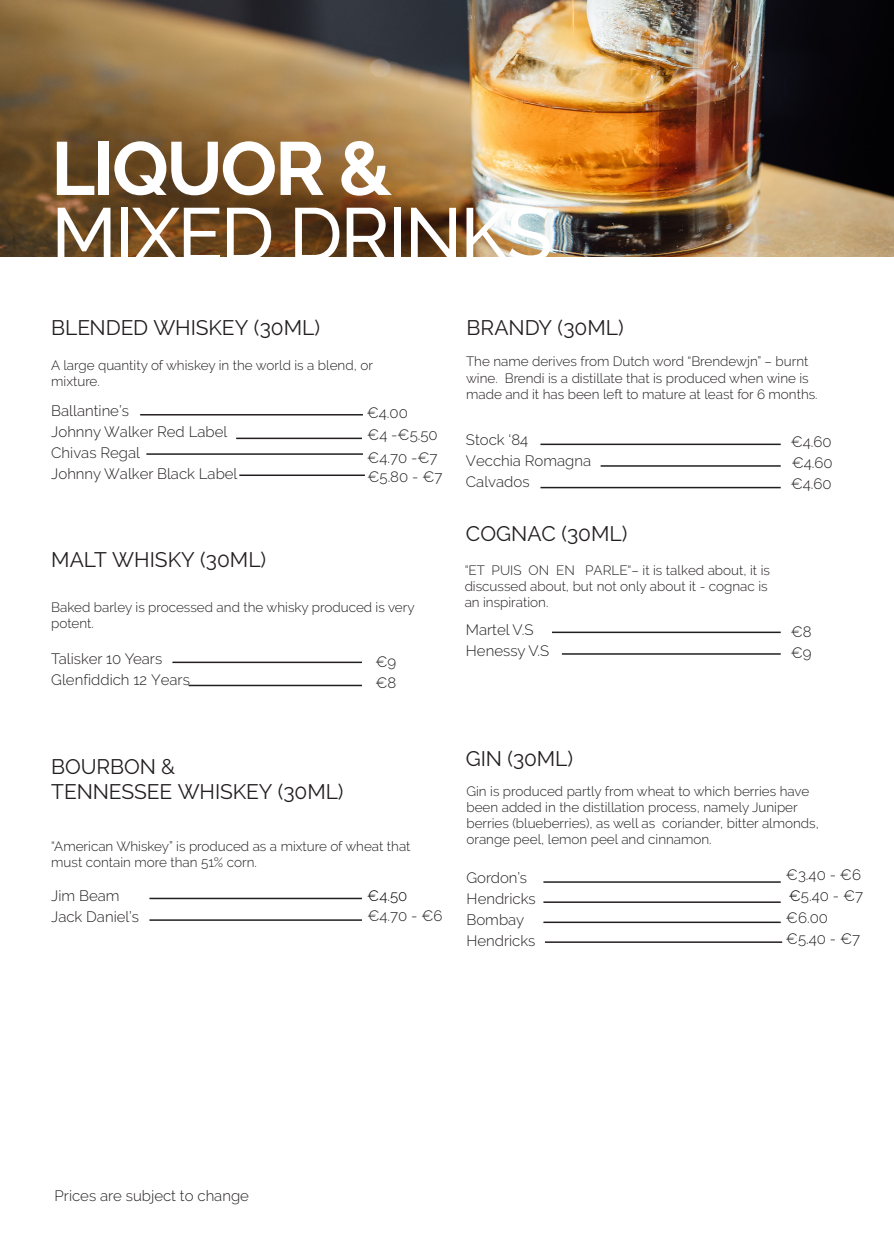
<style>
.page{position:relative;width:894px;height:1256px;background:#fff}
.page>*{position:absolute;margin:0;border:0;box-sizing:border-box;transform-origin:0 0}
.t1{font:500 75px "Raleway";letter-spacing:-.03em;color:#fff}
.t2{font:700 75px "Raleway";letter-spacing:-.03em;color:#fff}
.t3{font:21px/25.2px "Raleway";letter-spacing:-.005em;color:#231f20}
.t4{font:300 15px/21px "Raleway";color:#231f20}
.t5{font:300 15px "Raleway";color:#000}
.t6{font:300 13.5px/16.2px "Raleway";color:#231f20}
.s1{color:#000}
</style>
<div class="page">
<img style="left:0;top:0;width:893px;height:256px">
<hr style="left:140px;top:414px;width:223px;height:1px;background:#231f20">
<hr style="left:172px;top:661px;width:190px;height:2px;background:#231f20">
<hr style="left:552px;top:631px;width:228px;height:2px;background:#231f20">
<hr style="left:540px;top:444px;width:240px;height:1px;background:#231f20">
<hr style="left:236px;top:438px;width:126px;height:1px;background:#231f20">
<hr style="left:188px;top:685px;width:174px;height:1px;background:#231f20">
<hr style="left:562px;top:653px;width:218px;height:2px;background:#231f20">
<hr style="left:600px;top:465px;width:180px;height:2px;background:#231f20">
<hr style="left:540px;top:487px;width:240px;height:1px;background:#231f20">
<hr style="left:149px;top:898px;width:213px;height:1px;background:#231f20">
<hr style="left:146px;top:453px;width:217px;height:2px;background:#231f20">
<hr style="left:543px;top:881px;width:237px;height:2px;background:#231f20">
<hr style="left:543px;top:901px;width:237px;height:2px;background:#231f20">
<hr style="left:543px;top:921px;width:237px;height:2px;background:#231f20">
<hr style="left:149px;top:919px;width:213px;height:2px;background:#231f20">
<hr style="left:239px;top:474px;width:126px;height:2px;background:#231f20">
<hr style="left:545px;top:941px;width:237px;height:2px;background:#231f20">
<p class="t2" style="left:51px;top:126px;width:342px">LIQUOR &amp;</p>
<p class="t1" style="left:51px;top:191px;width:502px">MIXED DRINKS</p>
<p class="t3" style="left:51px;top:315px;width:270px">BLENDED WHISKEY (30ML)</p>
<p class="t3" style="left:466px;top:315px;width:159px">BRANDY (30ML)</p>
<p class="t6" style="left:51px;top:357px;width:323px">A large quantity of whiskey in the world is a blend, or mixture.</p>
<p class="t4" style="left:51px;top:400px;width:188px">Ballantine’s<br>Johnny Walker Red Label<br>Chivas Regal<br>Johnny Walker Black Label</p>
<p class="t3" style="left:51px;top:546px;width:216px">MALT WHISKY (30ML)</p>
<p class="t4" style="left:367px;top:402px;width:43px">€4.00</p>
<p class="t4" style="left:367px;top:447px;width:72px">€4.70 -€7</p>
<p class="t4" style="left:367px;top:424px;width:72px">€4 -€5.50</p>
<p class="t4" style="left:367px;top:466px;width:77px">€5.80 - €7</p>
<p class="t6" style="left:51px;top:599px;width:365px">Baked barley is processed and the whisky produced is very potent.</p>
<p class="t4" style="left:375px;top:651px;width:22px">€9</p>
<p class="t4" style="left:375px;top:672px;width:22px">€8</p>
<p class="t4" style="left:51px;top:648px;width:140px">Talisker 10 Years<br>Glenfiddich 12 Years</p>
<p class="t6" style="left:466px;top:353px;width:353px">The name derives from Dutch word “Brendewjn” – burnt wine. Brendi is a distillate that is produced when wine is made and it has been left to mature at least for 6 months.</p>
<p class="t4" style="left:790px;top:431px;width:42px">€4.60</p>
<p class="t4" style="left:791px;top:452px;width:42px">€4.60</p>
<p class="t4" style="left:790px;top:473px;width:42px">€4.60</p>
<p class="t4" style="left:466px;top:429px;width:127px">Stock ‘84<br>Vecchia Romagna<br>Calvados</p>
<p class="t3" style="left:466px;top:520px;width:163px">COGNAC (30ML)</p>
<p class="t6" style="left:464px;top:562px;width:307px">“ET PUIS ON EN PARLE“– it is talked about, it is discussed about, but not only about it - cognac is an inspiration.</p>
<p class="t4" style="left:466px;top:619px;width:85px">Martel V.S<br>Henessy V.S</p>
<p class="t4" style="left:790px;top:621px;width:22px">€8</p>
<p class="t4" style="left:790px;top:642px;width:22px">€9</p>
<p class="t3" style="left:51px;top:754px;width:293px">BOURBON &amp;<br>TENNESSEE WHISKEY (30ML)</p>
<p class="t6" style="left:51px;top:837px;width:361px">“American Whiskey” is produced as a mixture of wheat that must contain more than 51% corn.</p>
<p class="t4" style="left:51px;top:885px;width:70px">Jim Beam</p>
<p class="t5" style="left:367px;top:887px;width:42px">€4.50</p>
<p class="t4" style="left:51px;top:906px;width:89px">Jack Daniel’s</p>
<p class="t4" style="left:367px;top:905px;width:77px">€4.70 - €6</p>
<p class="t3" style="left:466px;top:746px;width:109px">GIN (30ML)</p>
<p class="t6" style="left:466px;top:783px;width:354px">Gin is produced partly from wheat to which berries have been added in the distillation process, namely Juniper berries (blueberries), as well as coriander, bitter almonds, orange peel, lemon peel and cinnamon.</p>
<p class="t4" style="left:466px;top:867px;width:62px">Gordon’s</p>
<p class="t4" style="left:466px;top:888px;width:71px">Hendricks</p>
<p class="t4" style="left:466px;top:909px;width:59px">Bombay</p>
<p class="t4" style="left:466px;top:930px;width:70px">Hendricks</p>
<p class="t4" style="left:785px;top:864px;width:79px">€3.40 - €6 <span class="s1">€</span>5.40 - €7 €6.00 €5.40 - €7</p>
<p class="t4" style="left:55px;top:1185px;width:196px">Prices are subject to change</p>
</div>
